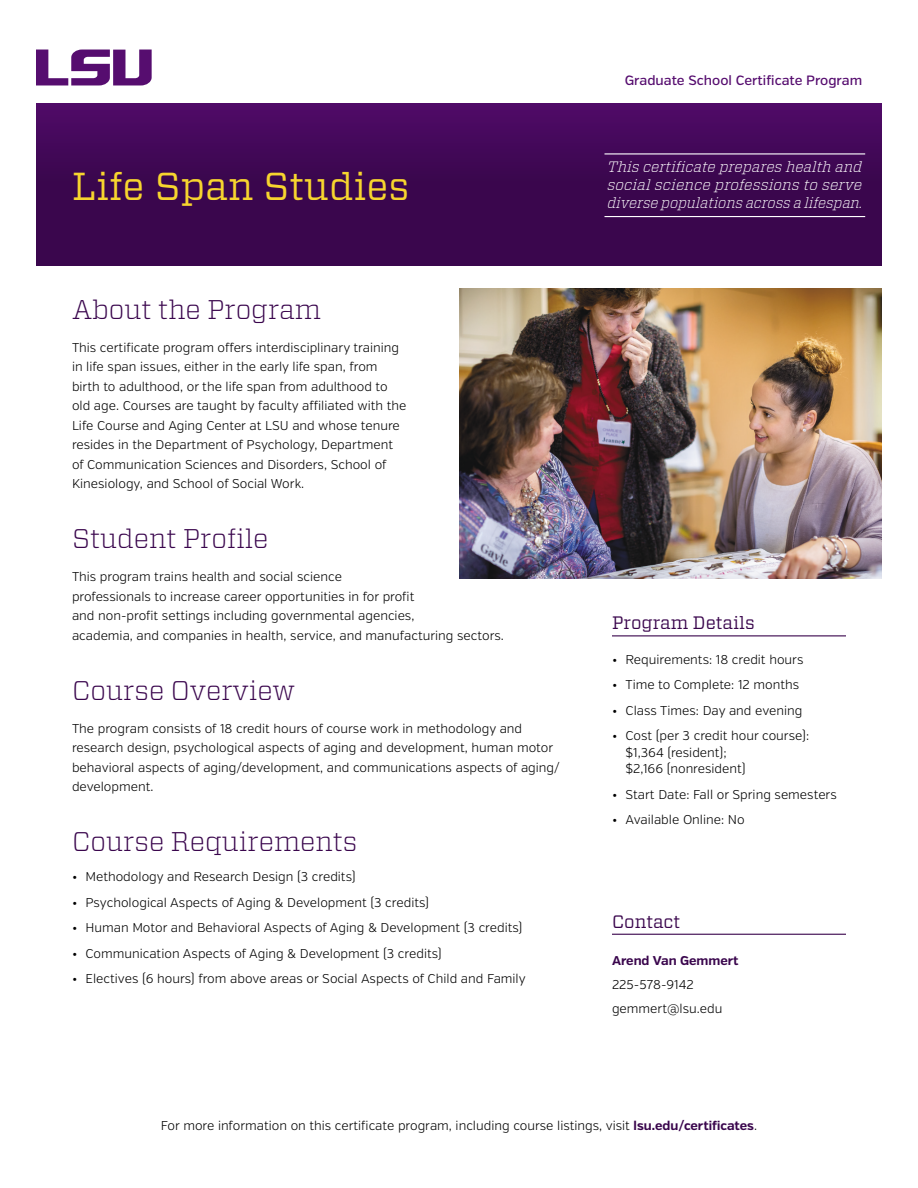
<style>
.page{position:relative;width:918px;height:1188px;background:#fff}
.page>*{position:absolute;margin:0;border:0;box-sizing:border-box;transform-origin:0 0}
.t1{font:39px "Vitesse";color:#f7d52e}
.t2{font:300 27px "Vitesse";color:#3a064d}
.t3{font:18px "Vitesse";color:#3a064d}
.t4{font:italic 300 15px/18px "Vitesse";letter-spacing:-.005em;color:#fff;text-align:justify}
.t5{font:500 13.5px "Verb";color:#560d6f}
.t6{font:300 12.75px/19.5px "Verb";color:#000}
.t7{font:700 12.75px "Verb";color:#3a064d}
.s1{font-weight:700;color:#3a064d}
</style>
<div class="page">
<div style="left:36px;top:104px;width:846px;height:162px;background:linear-gradient(to bottom,#4a0b61,#350546)"></div>
<svg style="left:36px;top:50px;width:116px;height:35px"></svg>
<img style="left:459px;top:288px;width:423px;height:290px">
<hr style="left:612px;top:934px;width:234px;height:1px;background:#3a064d">
<hr style="left:612px;top:635px;width:234px;height:1px;background:#3a064d">
<hr style="left:604px;top:153px;width:261px;height:1px;background:#fff">
<hr style="left:604px;top:216px;width:261px;height:1px;background:#fff">
<h1 class="t1" style="left:72px;top:160px;width:339px">Life Span Studies</h1>
<h2 class="t2" style="left:72px;top:290px;width:251px">About the Program</h2>
<p class="t6" style="left:72px;top:338px;width:336px">This certificate program offers interdisciplinary training in life span issues, either in the early life span, from birth to adulthood, or the life span from adulthood to old age. Courses are taught by faculty affiliated with the Life Course and Aging Center at LSU and whose tenure resides in the Department of Psychology, Department of Communication Sciences and Disorders, School of Kinesiology, and School of Social Work.</p>
<h2 class="t2" style="left:72px;top:520px;width:198px">Student Profile</h2>
<p class="t6" style="left:72px;top:567px;width:433px">This program trains health and social science<br>professionals to increase career opportunities in for profit<br>and non-profit settings including governmental agencies,<br>academia, and companies in health, service, and manufacturing sectors.</p>
<h2 class="t2" style="left:72px;top:671px;width:225px">Course Overview</h2>
<p class="t6" style="left:72px;top:719px;width:489px">The program consists of 18 credit hours of course work in methodology and research design, psychological aspects of aging and development, human motor behavioral aspects of aging/development, and communications aspects of aging/ development.</p>
<h2 class="t2" style="left:72px;top:823px;width:287px">Course Requirements</h2>
<p class="t6" style="left:72px;top:867px;width:285px">• Methodology and Research Design (3 credits)</p>
<p class="t6" style="left:72px;top:893px;width:359px">• Psychological Aspects of Aging &amp; Development (3 credits)</p>
<p class="t6" style="left:72px;top:918px;width:452px">• Human Motor and Behavioral Aspects of Aging &amp; Development (3 credits)</p>
<p class="t6" style="left:72px;top:944px;width:371px">• Communication Aspects of Aging &amp; Development (3 credits)</p>
<p class="t6" style="left:72px;top:969px;width:455px">• Electives (6 hours) from above areas or Social Aspects of Child and Family</p>
<p class="t5" style="left:625px;top:73px;width:239px">Graduate School Certificate Program</p>
<p class="t4" style="left:608px;top:158px;width:256px">This certificate prepares health and social science professions to serve diverse populations across a lifespan.</p>
<h3 class="t3" style="left:612px;top:611px;width:144px">Program Details</h3>
<p class="t6" style="left:612px;top:650px;width:193px">• Requirements: 18 credit hours</p>
<p class="t6" style="left:612px;top:675px;width:189px">• Time to Complete: 12 months</p>
<p class="t6" style="left:612px;top:701px;width:192px">• Class Times: Day and evening</p>
<p class="t6" style="left:626px;top:728px;width:185px;line-height:16.5px;text-indent:-14px">• Cost (per 3 credit hour course): $1,364 (resident);<br>$2,166 (nonresident)</p>
<p class="t6" style="left:612px;top:785px;width:226px">• Start Date: Fall or Spring semesters</p>
<p class="t6" style="left:612px;top:810px;width:134px">• Available Online: No</p>
<h3 class="t3" style="left:612px;top:909px;width:70px">Contact</h3>
<p class="t7" style="left:612px;top:953px;width:128px">Arend Van Gemmert</p>
<p class="t6" style="left:612px;top:973px;width:112px;line-height:24px">225-578-9142 gemmert@lsu.edu</p>
<p class="t6" style="left:161px;top:1116px;width:598px">For more information on this certificate program, including course listings, visit <span class="s1">lsu.edu/certificates</span>.</p>
</div>
